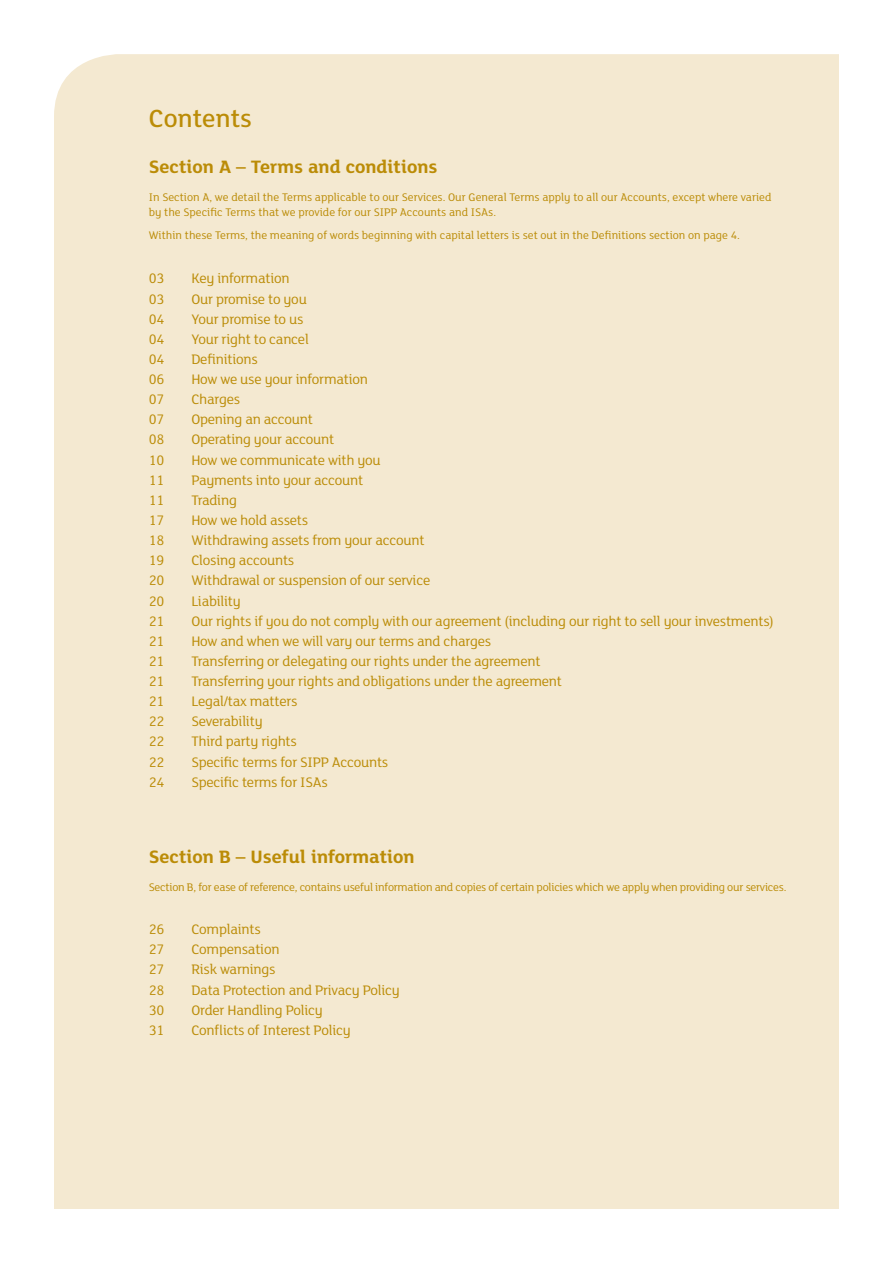
<style>
.page{position:relative;width:893px;height:1263px;background:#fff}
.page>*{position:absolute;margin:0;border:0;box-sizing:border-box;transform-origin:0 0}
.t1{font:500 27px "FS Lola";color:#bb8c07}
.t2{font:700 19.5px "FS Lola";color:#bb8c07}
.t3{font:15px "FS Lola";letter-spacing:-.015em;color:#bb8c07}
.t4{font:12px/15px "FS Lola";color:#bb8c07}
.t5{font:12px "FS Lola";letter-spacing:-.02em;color:#bb8c07}
</style>
<div class="page">
<div style="left:54px;top:54px;width:785px;height:1155px;background:#f4e9d1"></div>
<h1 class="t1" style="left:149px;top:100px;width:105px">Contents</h1>
<h2 class="t2" style="left:149px;top:153px;width:290px">Section A – Terms and conditions</h2>
<p class="t4" style="left:149px;top:189px;width:624px">In Section A, we detail the Terms applicable to our Services. Our General Terms apply to all our Accounts, except where varied by the Specific Terms that we provide for our SIPP Accounts and ISAs.</p>
<p class="t4" style="left:149px;top:227px;width:593px">Within these Terms, the meaning of words beginning with capital letters is set out in the Definitions section on page 4.</p>
<p class="t3" style="left:149px;top:269px;width:17px">03</p>
<p class="t3" style="left:191px;top:269px;width:100px">Key information</p>
<p class="t3" style="left:149px;top:289px;width:17px">03</p>
<p class="t3" style="left:191px;top:289px;width:117px">Our promise to you</p>
<p class="t3" style="left:149px;top:309px;width:17px">04</p>
<p class="t3" style="left:191px;top:309px;width:114px">Your promise to us</p>
<p class="t3" style="left:149px;top:329px;width:17px">04</p>
<p class="t3" style="left:191px;top:329px;width:119px">Your right to cancel</p>
<p class="t3" style="left:149px;top:349px;width:17px">04</p>
<p class="t3" style="left:191px;top:349px;width:68px">Definitions</p>
<p class="t3" style="left:149px;top:369px;width:17px">06</p>
<p class="t3" style="left:191px;top:369px;width:178px">How we use your information</p>
<p class="t3" style="left:149px;top:389px;width:17px">07</p>
<p class="t3" style="left:191px;top:389px;width:50px">Charges</p>
<p class="t3" style="left:149px;top:410px;width:17px">07</p>
<p class="t3" style="left:191px;top:410px;width:123px">Opening an account</p>
<p class="t3" style="left:149px;top:430px;width:17px">08</p>
<p class="t3" style="left:191px;top:430px;width:144px">Operating your account</p>
<p class="t3" style="left:149px;top:450px;width:17px">10</p>
<p class="t3" style="left:191px;top:450px;width:191px">How we communicate with you</p>
<p class="t3" style="left:149px;top:470px;width:17px">11</p>
<p class="t3" style="left:191px;top:470px;width:174px">Payments into your account</p>
<p class="t3" style="left:149px;top:490px;width:17px">11</p>
<p class="t3" style="left:191px;top:490px;width:47px">Trading</p>
<p class="t3" style="left:149px;top:510px;width:17px">17</p>
<p class="t3" style="left:191px;top:510px;width:118px">How we hold assets</p>
<p class="t3" style="left:149px;top:530px;width:17px">18</p>
<p class="t3" style="left:191px;top:530px;width:235px">Withdrawing assets from your account</p>
<p class="t3" style="left:149px;top:550px;width:17px">19</p>
<p class="t3" style="left:191px;top:550px;width:104px">Closing accounts</p>
<p class="t3" style="left:149px;top:571px;width:17px">20</p>
<p class="t3" style="left:191px;top:571px;width:240px">Withdrawal or suspension of our service</p>
<p class="t3" style="left:149px;top:591px;width:17px">20</p>
<p class="t3" style="left:191px;top:591px;width:51px">Liability</p>
<p class="t3" style="left:149px;top:611px;width:17px">21</p>
<p class="t3" style="left:191px;top:611px;width:584px">Our rights if you do not comply with our agreement (including our right to sell your investments)</p>
<p class="t3" style="left:149px;top:631px;width:17px">21</p>
<p class="t3" style="left:191px;top:631px;width:301px">How and when we will vary our terms and charges</p>
<p class="t3" style="left:149px;top:651px;width:17px">21</p>
<p class="t3" style="left:191px;top:651px;width:351px">Transferring or delegating our rights under the agreement</p>
<p class="t3" style="left:149px;top:671px;width:17px">21</p>
<p class="t3" style="left:191px;top:671px;width:372px">Transferring your rights and obligations under the agreement</p>
<p class="t3" style="left:149px;top:691px;width:17px">21</p>
<p class="t3" style="left:191px;top:691px;width:108px">Legal/tax matters</p>
<p class="t3" style="left:149px;top:711px;width:17px">22</p>
<p class="t3" style="left:191px;top:711px;width:73px">Severability</p>
<p class="t3" style="left:149px;top:732px;width:17px">22</p>
<p class="t3" style="left:191px;top:732px;width:107px">Third party rights</p>
<p class="t3" style="left:149px;top:752px;width:17px">22</p>
<p class="t3" style="left:191px;top:752px;width:198px">Specific terms for SIPP Accounts</p>
<p class="t3" style="left:149px;top:772px;width:17px">24</p>
<p class="t3" style="left:191px;top:772px;width:138px">Specific terms for ISAs</p>
<h2 class="t2" style="left:149px;top:844px;width:267px">Section B – Useful information</h2>
<p class="t5" style="left:149px;top:879px;width:639px">Section B, for ease of reference, contains useful information and copies of certain policies which we apply when providing our services.</p>
<p class="t3" style="left:149px;top:919px;width:17px">26</p>
<p class="t3" style="left:191px;top:919px;width:71px">Complaints</p>
<p class="t3" style="left:149px;top:939px;width:17px">27</p>
<p class="t3" style="left:191px;top:939px;width:90px">Compensation</p>
<p class="t3" style="left:149px;top:960px;width:17px">27</p>
<p class="t3" style="left:191px;top:960px;width:86px">Risk warnings</p>
<p class="t3" style="left:149px;top:980px;width:17px">28</p>
<p class="t3" style="left:191px;top:980px;width:210px">Data Protection and Privacy Policy</p>
<p class="t3" style="left:149px;top:1000px;width:17px">30</p>
<p class="t3" style="left:191px;top:1000px;width:133px">Order Handling Policy</p>
<p class="t3" style="left:149px;top:1020px;width:17px">31</p>
<p class="t3" style="left:191px;top:1020px;width:161px">Conflicts of Interest Policy</p>
</div>
